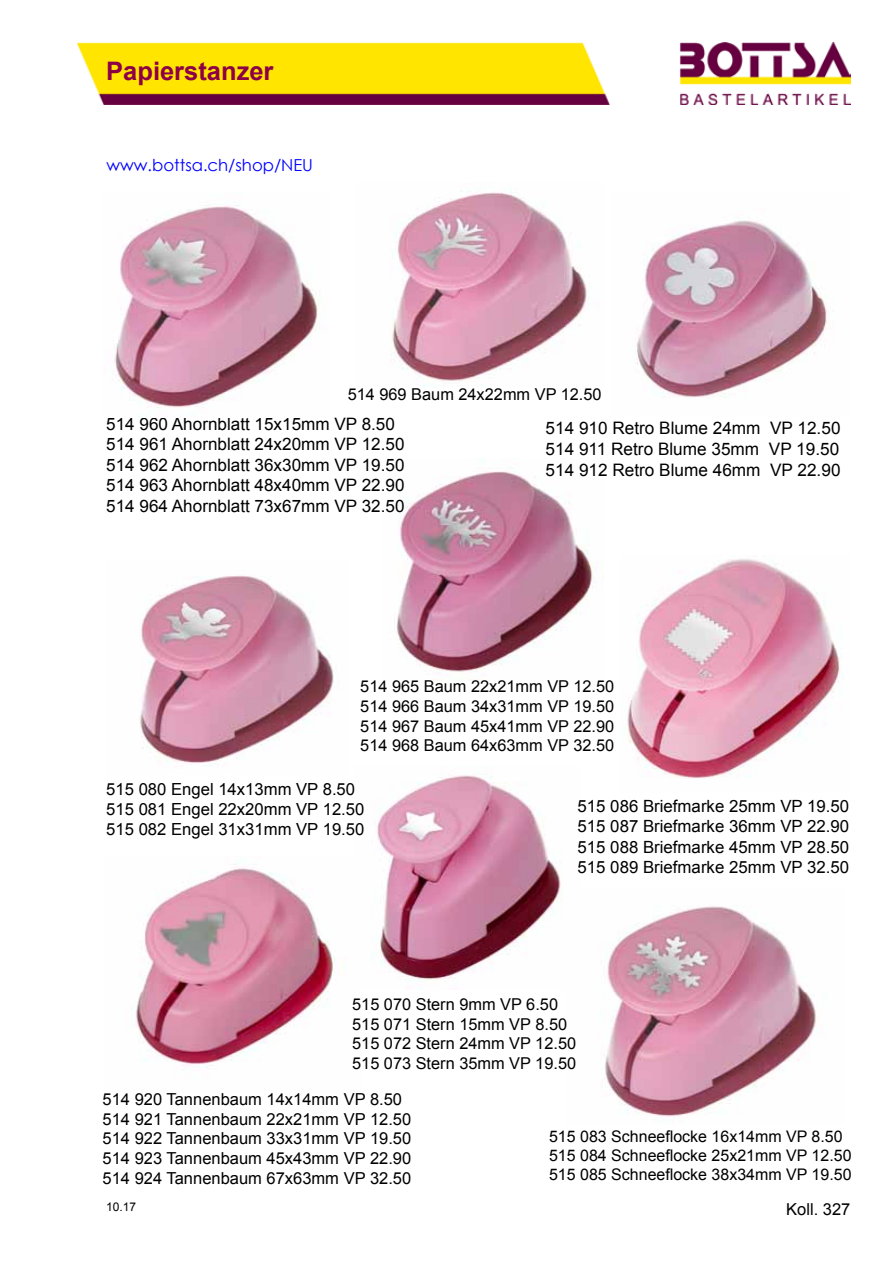
<style>
.page{position:relative;width:893px;height:1263px;background:#fff}
.page>*{position:absolute;margin:0;border:0;box-sizing:border-box;transform-origin:0 0}
.t1{font:700 25.5px "Arial";color:#8c0047}
.t2{font:17.25px/20.7px "Arial";color:#000;text-align:justify}
.t3{font:17.1px/20.5px "Arial";color:#000}
.t4{font:16.8px/20.2px "Arial";color:#000;text-align:justify}
.t5{font:16.65px/20px "Arial";color:#000}
.t6{font:16.5px/19.8px "Arial";color:#000}
.t7{font:16.5px "Century Gothic";color:#00f}
.t8{font:16.35px/19.6px "Arial";color:#000}
.t9{font:15.9px/19.2px "Arial";color:#000}
.t10{font:12px "Arial";color:#000}
</style>
<div class="page">
<img style="left:396px;top:458px;width:197px;height:214px">
<img style="left:391px;top:190px;width:196px;height:197px">
<img style="left:135px;top:864px;width:200px;height:204px">
<img style="left:602px;top:906px;width:216px;height:211px">
<img style="left:372px;top:775px;width:191px;height:215px">
<img style="left:636px;top:220px;width:191px;height:178px">
<img style="left:78px;top:43px;width:772px;height:61px">
<img style="left:114px;top:205px;width:205px;height:203px">
<img style="left:140px;top:575px;width:194px;height:191px">
<img style="left:627px;top:559px;width:216px;height:219px">
<h1 class="t1" style="left:106px;top:54px;width:169px">Papierstanzer</h1>
<p class="t7" style="left:106px;top:154px;width:208px">www.bottsa.ch/shop/NEU</p>
<p class="t8" style="left:348px;top:384px;width:256px">514 969 Baum 24x22mm VP 12.50</p>
<p class="t3" style="left:106px;top:413px;width:300px">514 960 Ahornblatt 15x15mm VP 8.50<br>514 961 Ahornblatt 24x20mm VP 12.50<br>514 962 Ahornblatt 36x30mm VP 19.50<br>514 963 Ahornblatt 48x40mm VP 22.90<br>514 964 Ahornblatt 73x67mm VP 32.50</p>
<p class="t2" style="left:546px;top:418px;width:296px">514 910 Retro Blume 24mm VP 12.50<br>514 911 Retro Blume 35mm VP 19.50<br>514 912 Retro Blume 46mm VP 22.90</p>
<p class="t8" style="left:360px;top:677px;width:256px;text-align:justify">514 965 Baum 22x21mm VP 12.50<br>514 966 Baum 34x31mm VP 19.50<br>514 967 Baum 45x41mm VP 22.90<br>514 968 Baum 64x63mm VP 32.50</p>
<p class="t5" style="left:106px;top:779px;width:260px">515 080 Engel 14x13mm VP 8.50<br>515 081 Engel 22x20mm VP 12.50<br>515 082 Engel 31x31mm VP 19.50</p>
<p class="t4" style="left:578px;top:796px;width:273px">515 086 Briefmarke 25mm VP 19.50<br>515 087 Briefmarke 36mm VP 22.90<br>515 088 Briefmarke 45mm VP 28.50<br>515 089 Briefmarke 25mm VP 32.50</p>
<p class="t8" style="left:352px;top:994px;width:225px">515 070 Stern 9mm VP 6.50<br>515 071 Stern 15mm VP 8.50<br>515 072 Stern 24mm VP 12.50<br>515 073 Stern 35mm VP 19.50</p>
<p class="t6" style="left:103px;top:1089px;width:310px">514 920 Tannenbaum 14x14mm VP 8.50<br>514 921 Tannenbaum 22x21mm VP 12.50<br>514 922 Tannenbaum 33x31mm VP 19.50<br>514 923 Tannenbaum 45x43mm VP 22.90<br>514 924 Tannenbaum 67x63mm VP 32.50</p>
<p class="t10" style="left:106px;top:1199px;width:32px">10.17</p>
<p class="t9" style="left:549px;top:1126px;width:304px">515 083 Schneeflocke 16x14mm VP 8.50<br>515 084 Schneeflocke 25x21mm VP 12.50<br>515 085 Schneeflocke 38x34mm VP 19.50</p>
<p class="t6" style="left:786px;top:1199px;width:66px">Koll. 327</p>
</div>
